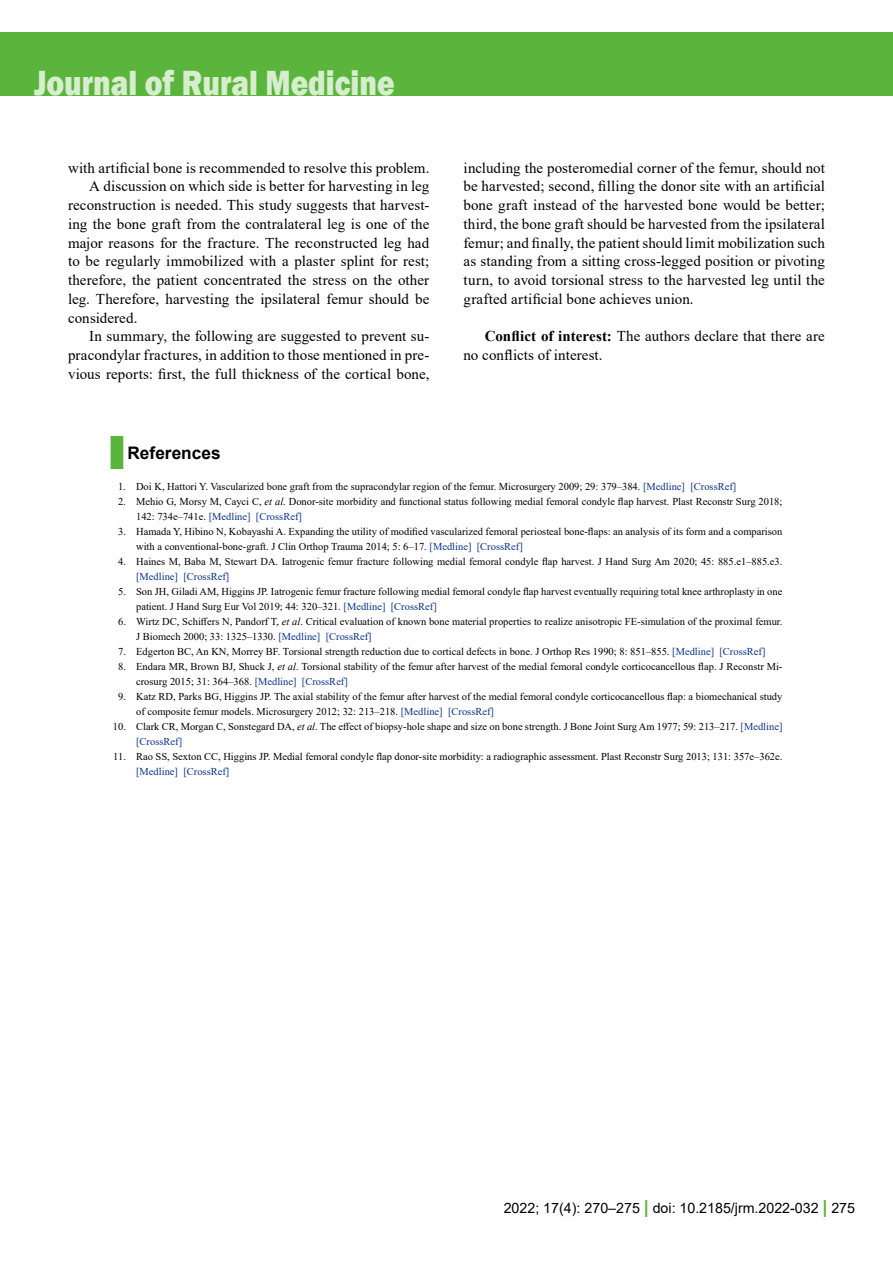
<style>
.page{position:relative;width:893px;height:1263px;background:#fff}
.page>*{position:absolute;margin:0;border:0;box-sizing:border-box;transform-origin:0 0}
.t1{font:800 36px "Franklin Gothic";color:#d6edce;scale:.83 1}
.t2{font:700 17.25px "Arial";color:#000}
.t3{font:15px/18.8px "Times New Roman";letter-spacing:.005em;color:#000;text-align:justify}
.t4{font:14.25px "Arial";color:#000}
.t5{font:10.5px/15px "Times New Roman";color:#000}
.t6{font:10.5px "Times New Roman";color:#0c3388}
.s1{font-weight:700}
.s2{color:#0c3388}
.s3{font-style:italic}
.s4{font-weight:700;font-size:18px;color:#5bb53c}
</style>
<div class="page">
<div style="left:0;top:32px;width:893px;height:64px;background:#5bb53c"></div>
<div style="left:111px;top:436px;width:12px;height:33px;background:#5bb53c"></div>
<h1 class="t1" style="left:34px;top:59px;width:436px">Journal of Rural Medicine</h1>
<h3 class="t3" style="left:68px;top:158px;width:363px">with artificial bone is recommended to resolve this problem.</h3>
<h3 class="t3" style="left:89px;top:176px;width:342px">A discussion on which side is better for harvesting in leg</h3>
<h3 class="t3" style="left:68px;top:195px;width:363px">reconstruction is needed. This study suggests that harvest-</h3>
<h3 class="t3" style="left:68px;top:214px;width:363px">ing the bone graft from the contralateral leg is one of the</h3>
<h3 class="t3" style="left:68px;top:233px;width:363px">major reasons for the fracture. The reconstructed leg had</h3>
<h3 class="t3" style="left:68px;top:251px;width:363px">to be regularly immobilized with a plaster splint for rest;</h3>
<h3 class="t3" style="left:68px;top:270px;width:363px">therefore, the patient concentrated the stress on the other</h3>
<h3 class="t3" style="left:68px;top:289px;width:363px">leg. Therefore, harvesting the ipsilateral femur should be</h3>
<h3 class="t3" style="left:68px;top:308px;width:71px">considered.</h3>
<h3 class="t3" style="left:89px;top:326px;width:342px">In summary, the following are suggested to prevent su-</h3>
<h3 class="t3" style="left:68px;top:345px;width:363px">pracondylar fractures, in addition to those mentioned in pre-</h3>
<h3 class="t3" style="left:68px;top:364px;width:363px">vious reports: first, the full thickness of the cortical bone,</h3>
<p class="t3" style="left:463px;top:158px;width:363px">including the posteromedial corner of the femur, should not be harvested; second, filling the donor site with an artificial bone graft instead of the harvested bone would be better; third, the bone graft should be harvested from the ipsilateral femur; and finally, the patient should limit mobilization such as standing from a sitting cross-legged position or pivoting turn, to avoid torsional stress to the harvested leg until the grafted artificial bone achieves union.</p>
<h3 class="t3" style="left:463px;top:326px;width:363px;text-indent:21px"><span class="s1">Conflict of interest:</span> The authors declare that there are no conflicts of interest.</h3>
<h2 class="t2" style="left:128px;top:441px;width:95px">References</h2>
<p class="t5" style="left:118px;top:478px;width:620px">1. Doi K, Hattori Y. Vascularized bone graft from the supracondylar region of the femur. Microsurgery 2009; 29: 379–384. <span class="s2">[Medline] [CrossRef]</span></p>
<p class="t5" style="left:136px;top:493px;width:648px;text-indent:-18px">2. Mehio G, Morsy M, Cayci C, <span class="s3">et al</span>. Donor-site morbidity and functional status following medial femoral condyle flap harvest. Plast Reconstr Surg 2018;<br>142: 734e–741e. <span class="s2">[Medline] [CrossRef]</span></p>
<p class="t5" style="left:136px;top:523px;width:648px;text-indent:-18px">3. Hamada Y, Hibino N, Kobayashi A. Expanding the utility of modified vascularized femoral periosteal bone-flaps: an analysis of its form and a comparison with a conventional-bone-graft. J Clin Orthop Trauma 2014; 5: 6–17. <span class="s2">[Medline] [CrossRef]</span></p>
<p class="t5" style="left:118px;top:553px;width:666px">4. Haines M, Baba M, Stewart DA. Iatrogenic femur fracture following medial femoral condyle flap harvest. J Hand Surg Am 2020; 45: 885.e1–885.e3.</p>
<p class="t6" style="left:136px;top:569px;width:95px">[Medline] [CrossRef]</p>
<p class="t5" style="left:136px;top:583px;width:648px;text-indent:-18px">5. Son JH, Giladi AM, Higgins JP. Iatrogenic femur fracture following medial femoral condyle flap harvest eventually requiring total knee arthroplasty in one patient. J Hand Surg Eur Vol 2019; 44: 320–321. <span class="s2">[Medline] [CrossRef]</span></p>
<p class="t5" style="left:136px;top:613px;width:648px;text-indent:-18px">6. Wirtz DC, Schiffers N, Pandorf T, <span class="s3">et al</span>. Critical evaluation of known bone material properties to realize anisotropic FE-simulation of the proximal femur.<br>J Biomech 2000; 33: 1325–1330. <span class="s2">[Medline] [CrossRef]</span></p>
<p class="t5" style="left:118px;top:643px;width:649px">7. Edgerton BC, An KN, Morrey BF. Torsional strength reduction due to cortical defects in bone. J Orthop Res 1990; 8: 851–855. <span class="s2">[Medline] [CrossRef]</span></p>
<p class="t5" style="left:136px;top:658px;width:648px;text-indent:-18px">8. Endara MR, Brown BJ, Shuck J, <span class="s3">et al</span>. Torsional stability of the femur after harvest of the medial femoral condyle corticocancellous flap. J Reconstr Mi&shy;crosurg 2015; 31: 364–368. <span class="s2">[Medline] [CrossRef]</span></p>
<p class="t5" style="left:136px;top:688px;width:648px;text-indent:-18px">9. Katz RD, Parks BG, Higgins JP. The axial stability of the femur after harvest of the medial femoral condyle corticocancellous flap: a biomechanical study of composite femur models. Microsurgery 2012; 32: 213–218. <span class="s2">[Medline] [CrossRef]</span></p>
<p class="t5" style="left:136px;top:718px;width:648px;text-indent:-23px">10. Clark CR, Morgan C, Sonstegard DA, <span class="s3">et al</span>. The effect of biopsy-hole shape and size on bone strength. J Bone Joint Surg Am 1977; 59: 213–217. <span class="s2">[Medline] [CrossRef]</span></p>
<p class="t5" style="left:113px;top:748px;width:671px">11. Rao SS, Sexton CC, Higgins JP. Medial femoral condyle flap donor-site morbidity: a radiographic assessment. Plast Reconstr Surg 2013; 131: 357e–362e.</p>
<p class="t6" style="left:136px;top:764px;width:95px">[Medline] [CrossRef]</p>
<h3 class="t4" style="left:504px;top:1198px;width:353px">2022; 17(4): 270–275 <span class="s4">|</span> doi: 10.2185/jrm.2022-032 <span class="s4">|</span> 275</h3>
</div>
